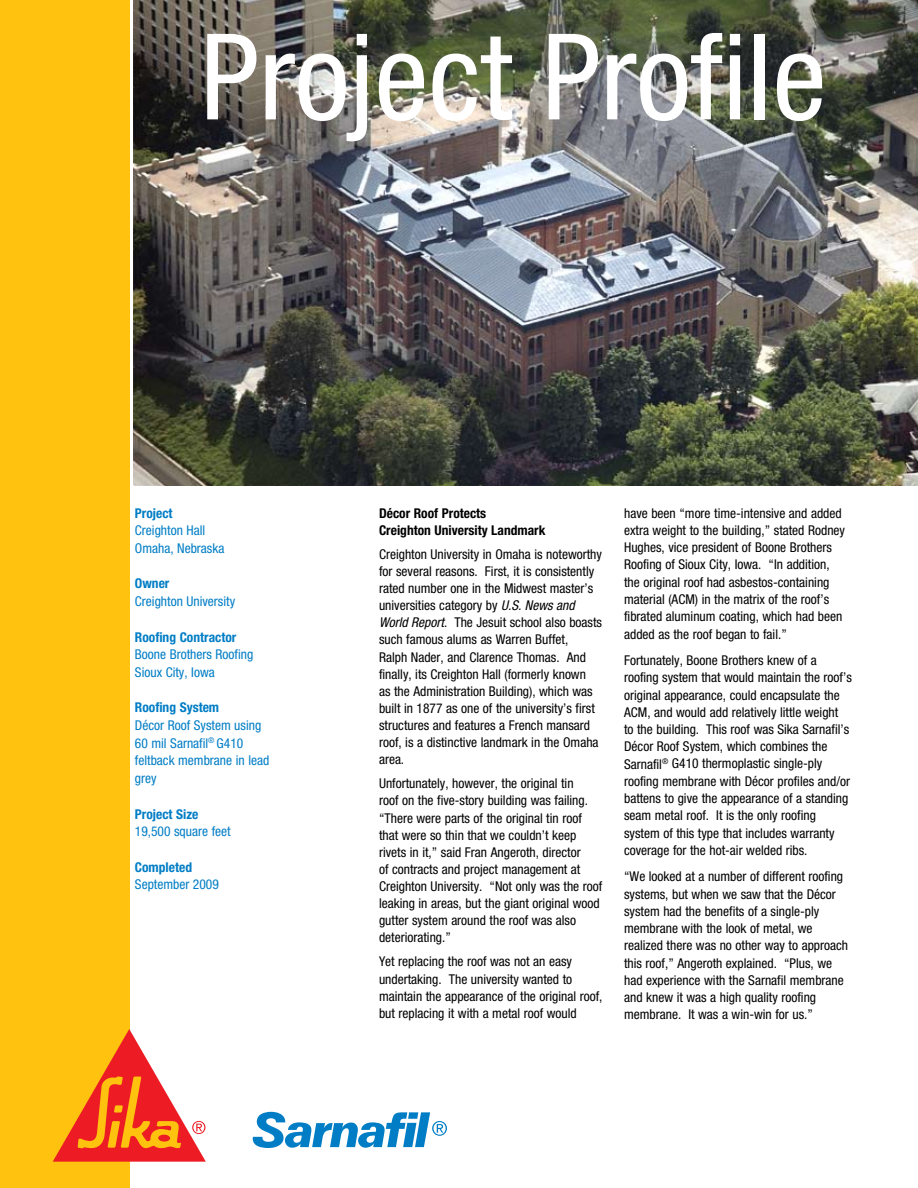
<style>
.page{position:relative;width:918px;height:1188px;background:#fff}
.page>*{position:absolute;margin:0;border:0;box-sizing:border-box;transform-origin:0 0}
.t1{font:condensed 119.7px "Helvetica Neue";color:#fff}
.t2{font:condensed 13.5px/17.2px "Helvetica Neue";color:#000}
.t3{font:condensed 13.5px/17.7px "Helvetica Neue";color:#007dc5}
.t4{font:700 condensed 13.5px "Helvetica Neue";color:#007dc5}
.t5{font:700 condensed 13.5px/17.1px "Helvetica Neue";color:#000}
.s1{font-style:italic}
</style>
<div class="page">
<img style="left:134px;top:0;width:784px;height:486px">
<div style="left:0;top:0;width:129px;height:1188px;background:#ffc20e"></div>
<svg style="left:253px;top:1112px;width:194px;height:36px"></svg>
<svg style="left:53px;top:1029px;width:153px;height:132px"></svg>
<h1 class="t1" style="left:200px;top:8px;width:628px">Project Profile</h1>
<p class="t4" style="left:135px;top:505px;width:39px">Project</p>
<p class="t3" style="left:135px;top:522px;width:91px">Creighton Hall<br>Omaha, Nebraska</p>
<p class="t4" style="left:135px;top:575px;width:36px">Owner</p>
<p class="t3" style="left:135px;top:592px;width:102px">Creighton University</p>
<p class="t4" style="left:135px;top:629px;width:103px">Roofing Contractor</p>
<p class="t3" style="left:135px;top:646px;width:120px">Boone Brothers Roofing<br>Sioux City, Iowa</p>
<p class="t4" style="left:135px;top:699px;width:86px">Roofing System</p>
<p class="t3" style="left:135px;top:716px;width:136px">Décor Roof System using<br>60 mil Sarnafil<sup>®</sup> G410 feltback membrane in lead grey</p>
<p class="t4" style="left:135px;top:806px;width:65px">Project Size</p>
<p class="t3" style="left:135px;top:823px;width:97px">19,500 square feet</p>
<p class="t4" style="left:135px;top:859px;width:59px">Completed</p>
<p class="t3" style="left:135px;top:876px;width:85px">September 2009</p>
<p class="t5" style="left:379px;top:504px;width:168px">Décor Roof Protects<br>Creighton University Landmark</p>
<p class="t2" style="left:379px;top:545px;width:225px">Creighton University in Omaha is noteworthy for several reasons. First, it is consistently rated number one in the Midwest master’s universities category by <span class="s1">U.S. News and World Report</span>. The Jesuit school also boasts such famous alums as Warren Buffet,<br>Ralph Nader, and Clarence Thomas. And finally, its Creighton Hall (formerly known<br>as the Administration Building), which was built in 1877 as one of the university’s first structures and features a French mansard roof, is a distinctive landmark in the Omaha area.</p>
<p class="t2" style="left:379px;top:775px;width:225px">Unfortunately, however, the original tin<br>roof on the five-story building was failing. “There were parts of the original tin roof that were so thin that we couldn’t keep rivets in it,” said Fran Angeroth, director<br>of contracts and project management at Creighton University. “Not only was the roof leaking in areas, but the giant original wood gutter system around the roof was also deteriorating.”</p>
<p class="t2" style="left:379px;top:953px;width:225px">Yet replacing the roof was not an easy undertaking. The university wanted to maintain the appearance of the original roof, but replacing it with a metal roof would</p>
<p class="t2" style="left:624px;top:504px;width:223px">have been “more time-intensive and added extra weight to the building,” stated Rodney Hughes, vice president of Boone Brothers Roofing of Sioux City, Iowa. “In addition, the original roof had asbestos-containing material (ACM) in the matrix of the roof’s fibrated aluminum coating, which had been added as the roof began to fail.”</p>
<p class="t2" style="left:624px;top:652px;width:229px">Fortunately, Boone Brothers knew of a roofing system that would maintain the roof’s original appearance, could encapsulate the ACM, and would add relatively little weight<br>to the building. This roof was Sika Sarnafil’s Décor Roof System, which combines the Sarnafil<sup>®</sup> G410 thermoplastic single-ply roofing membrane with Décor profiles and/or battens to give the appearance of a standing seam metal roof. It is the only roofing system of this type that includes warranty coverage for the hot-air welded ribs.</p>
<p class="t2" style="left:624px;top:868px;width:226px">“We looked at a number of different roofing systems, but when we saw that the Décor system had the benefits of a single-ply membrane with the look of metal, we realized there was no other way to approach this roof,” Angeroth explained. “Plus, we had experience with the Sarnafil membrane and knew it was a high quality roofing membrane. It was a win-win for us.”</p>
</div>
